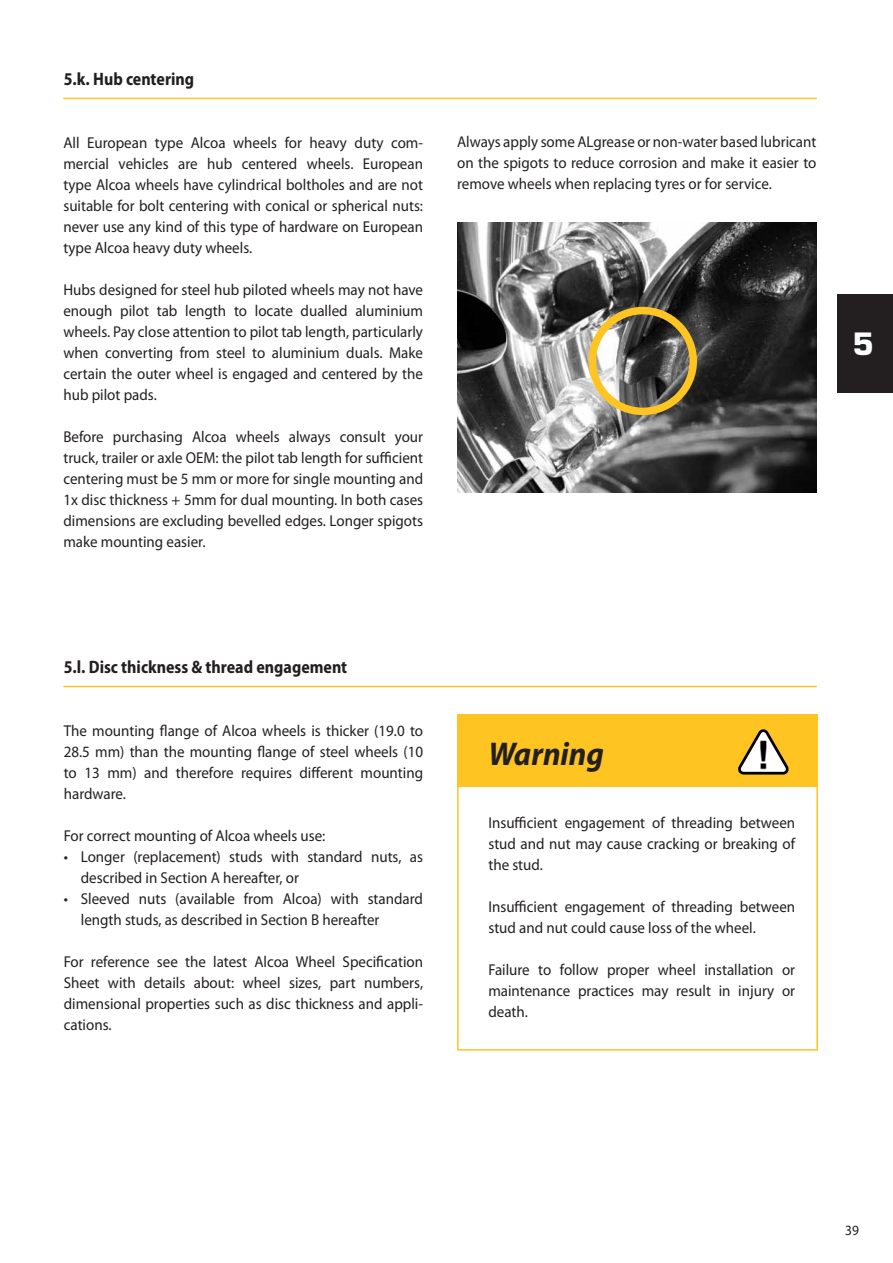
<style>
.page{position:relative;width:893px;height:1263px;background:#fff}
.page>*{position:absolute;margin:0;border:0;box-sizing:border-box;transform-origin:0 0}
.t1{font:italic 700 33px "Myriad Pro";color:#231f20;scale:.95 1}
.t2{font:700 30px "Eurostile LT Std";color:#fff}
.t3{font:700 semi-condensed 18px "Myriad Pro";color:#231f20;scale:.95 1}
.t4{font:15.75px/21px "Myriad Pro";color:#231f20;text-align:justify;scale:.95 1}
.t5{font:14.1px "Myriad Pro";color:#231f20;scale:.95 1}
</style>
<div class="page">
<div style="left:838px;top:295px;width:55px;height:98px;background:#231f20"></div>
<hr style="left:63px;top:98px;width:754px;height:1px;background:#fec422">
<hr style="left:63px;top:686px;width:754px;height:1px;background:#fec422">
<div style="left:457px;top:715px;width:361px;height:72px;background:#fec422"></div>
<div style="left:457px;top:715px;width:361px;height:336px;border:2px solid #fec422"></div>
<svg style="left:738px;top:729px;width:51px;height:45px"></svg>
<img style="left:457px;top:223px;width:359px;height:269px">
<div style="left:589px;top:307px;width:108px;height:108px;border:8px solid #fec422;border-radius:50%"></div>
<p class="t3" style="left:64px;top:68px;width:139px">5.k. Hub centering</p>
<p class="t4" style="left:63px;top:131px;width:380px">All European type Alcoa wheels for heavy duty com&shy;mercial vehicles are hub centered wheels. European type Alcoa wheels have cylindrical boltholes and are not suitable for bolt centering with conical or spherical nuts: never use any kind of this type of hardware on European type Alcoa heavy duty wheels.</p>
<p class="t4" style="left:63px;top:278px;width:380px">Hubs designed for steel hub piloted wheels may not have enough pilot tab length to locate dualled aluminium wheels. Pay close attention to pilot tab length, particularly when converting from steel to aluminium duals. Make certain the outer wheel is engaged and centered by the hub pilot pads.</p>
<p class="t4" style="left:63px;top:425px;width:380px">Before purchasing Alcoa wheels always consult your truck, trailer or axle OEM: the pilot tab length for sufficient centering must be 5 mm or more for single mounting and 1x disc thickness + 5mm for dual mounting. In both cases dimensions are excluding bevelled edges. Longer spigots make mounting easier.</p>
<p class="t4" style="left:457px;top:131px;width:380px">Always apply some ALgrease or non-water based lubricant on the spigots to reduce corrosion and make it easier to remove wheels when replacing tyres or for service.</p>
<h2 class="t2" style="left:852px;top:325px;width:23px">5</h2>
<p class="t3" style="left:64px;top:656px;width:300px">5.l. Disc thickness &amp; thread engagement</p>
<p class="t4" style="left:64px;top:719px;width:380px">The mounting flange of Alcoa wheels is thicker (19.0 to 28.5 mm) than the mounting flange of steel wheels (10 to 13 mm) and therefore requires different mounting hardware.</p>
<p class="t4" style="left:64px;top:824px;width:277px">For correct mounting of Alcoa wheels use:</p>
<p class="t4" style="left:81px;top:845px;width:362px;text-indent:-17px">• Longer (replacement) studs with standard nuts, as described in Section A hereafter, or</p>
<p class="t4" style="left:81px;top:887px;width:362px;text-indent:-17px">• Sleeved nuts (available from Alcoa) with standard length studs, as described in Section B hereafter</p>
<p class="t4" style="left:64px;top:950px;width:380px">For reference see the latest Alcoa Wheel Specification Sheet with details about: wheel sizes, part numbers, dimensional properties such as disc thickness and appli&shy;cations.</p>
<h1 class="t1" style="left:488px;top:732px;width:123px">Warning</h1>
<p class="t4" style="left:488px;top:812px;width:324px">Insufficient engagement of threading between stud and nut may cause cracking or breaking of the stud.</p>
<p class="t4" style="left:488px;top:896px;width:324px">Insufficient engagement of threading between stud and nut could cause loss of the wheel.</p>
<p class="t4" style="left:488px;top:959px;width:324px">Failure to follow proper wheel installation or maintenance practices may result in injury or death.</p>
<p class="t5" style="left:845px;top:1222px;width:16px">39</p>
</div>
